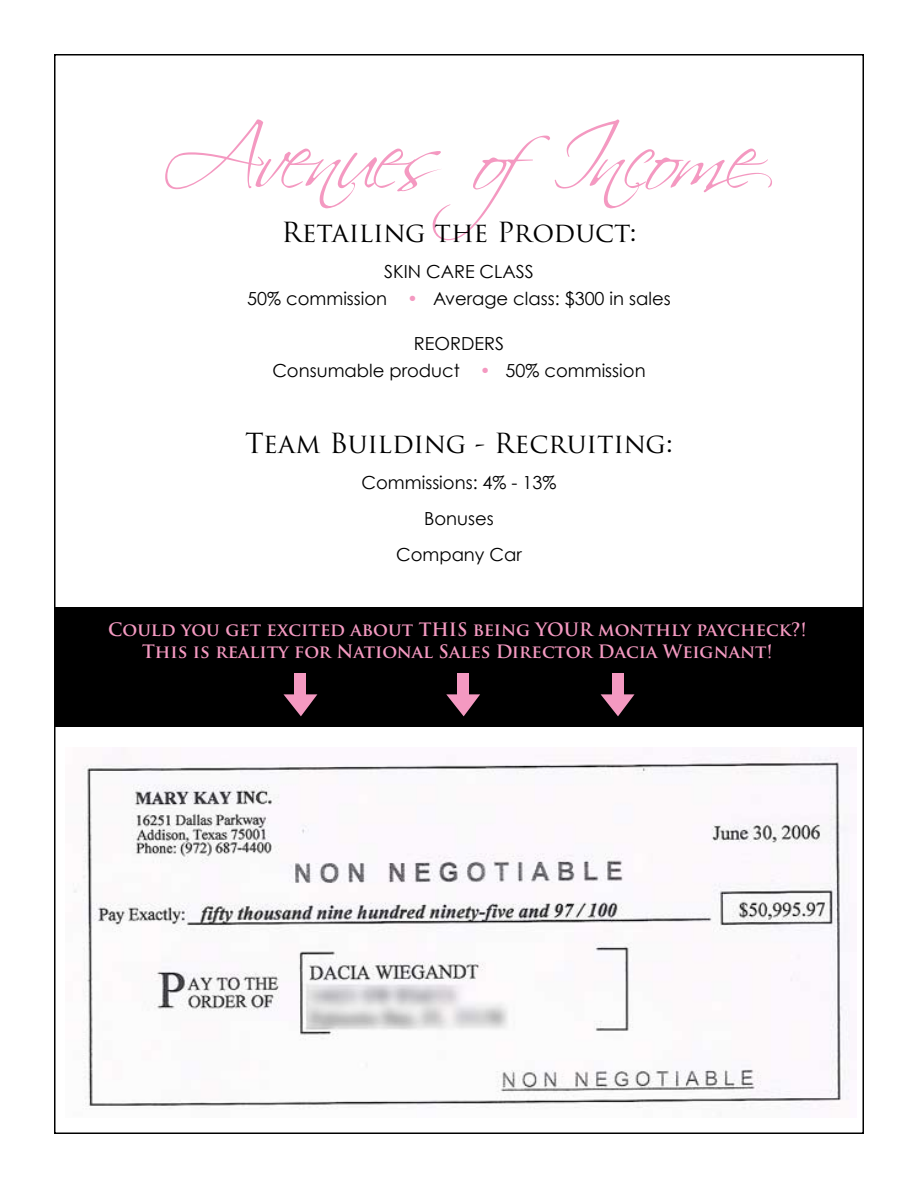
<style>
.page{position:relative;width:918px;height:1188px;background:#fff}
.page>*{position:absolute;margin:0;border:0;box-sizing:border-box;transform-origin:0 0}
.t1{font:90px "Scriptina";letter-spacing:-.065em;color:#f499c1}
.t2{font:27px "Trajan Pro";color:#000}
.t3{font:18px/27px "Century Gothic";color:#000;text-align:center}
.t4{font:700 18px/21.6px "Trajan Pro";color:#f499c1;text-align:center}
.s1{color:#f499c1}
</style>
<div class="page">
<img style="left:73px;top:754px;width:777px;height:354px">
<div style="left:54px;top:607px;width:810px;height:120px;background:#000"></div>
<div style="left:457px;top:673px;width:12px;height:21px;background:#f499c1"></div>
<svg style="left:446px;top:694px;width:34px;height:22px"></svg>
<div style="left:294px;top:673px;width:12px;height:21px;background:#f499c1"></div>
<svg style="left:284px;top:694px;width:33px;height:22px"></svg>
<div style="left:612px;top:673px;width:12px;height:21px;background:#f499c1"></div>
<svg style="left:601px;top:694px;width:33px;height:22px"></svg>
<h1 class="t1" style="left:162px;top:104px;width:612px">Avenues ofIncome</h1>
<h2 class="t2" style="left:281px;top:215px;width:357px">Retailing the Product:</h2>
<p class="t3" style="left:247px;top:258px;width:425px">Skin Care Class<br>50% commission <span class="s1">•</span> Average class: $300 in sales</p>
<p class="t3" style="left:272px;top:330px;width:375px">Reorders<br>Consumable product <span class="s1">•</span> 50% commission</p>
<h2 class="t2" style="left:245px;top:426px;width:429px">Team Building - Recruiting:</h2>
<p class="t3" style="left:362px;top:464px;width:196px;line-height:36px">Commissions: 4% - 13%<br>Bonuses<br>Company Car</p>
<p class="t4" style="left:108px;top:619px;width:700px">Could you get excited about THIS being YOUR monthly paycheck?!<br>This is reality for National Sales Director Dacia Weignant!</p>
</div>
